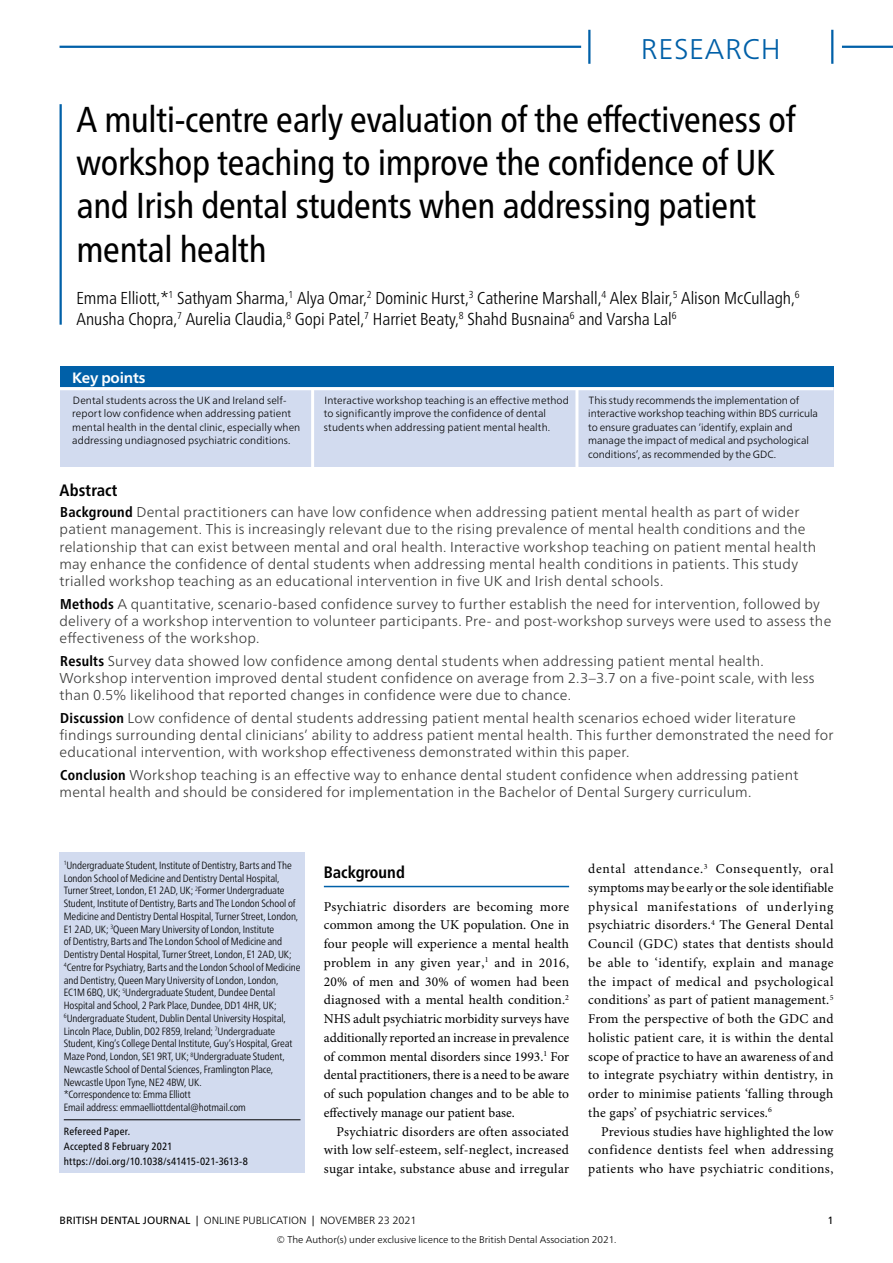
<style>
.page{position:relative;width:893px;height:1263px;background:#fff}
.page>*{position:absolute;margin:0;border:0;box-sizing:border-box;transform-origin:0 0}
.Title_3_Cnd_24pt{font:condensed 36px/43.2px "Frutiger Neue LT Pro";letter-spacing:-.01em;color:#000}
.t1{font:300 28.5px "Frutiger Neue LT Pro";letter-spacing:.025em;color:#0060a8}
.Author_1{font:300 condensed 17.25px/21px "Frutiger Neue LT Pro";color:#000}
.SectionHeading_1_MSS{font:700 condensed 16.5px "Frutiger Neue LT Pro";color:#000}
.Abstract_Heading_MSS{font:700 condensed 16.5px "Frutiger Neue LT Pro";letter-spacing:.01em;color:#000}
.Key_Points_Heading_x{font:700 15px "Frutiger Neue LT Pro";letter-spacing:-.01em;color:#fff}
.t2{font:300 14.25px/17.2px "Frutiger Neue LT Pro";letter-spacing:.015em;color:#3a3a39}
.Para_9pt_justified{font:13.5px/18.8px "Minion Pro";letter-spacing:.02em;color:#000;text-align:justify}
.Para_9pt_justified_1{font:13.5px/18.8px "Minion Pro";letter-spacing:-.005em;color:#000;text-align:justify}
.NoXML_Biography_MSS{font:300 condensed 10.5px/12.8px "Frutiger Neue LT Pro";letter-spacing:-.01em;color:#000}
.t3{font:300 10.5px/13.5px "Frutiger Neue LT Pro";letter-spacing:.005em;color:#000}
.NoXML_article_detail{font:condensed 10.5px "Frutiger Neue LT Pro";letter-spacing:.015em;color:#000}
.t4{font:10.5px "Frutiger Neue LT Pro";color:#000}
.t5{font:300 9.75px "Frutiger Neue LT Pro";color:#000}
.s1{font-family:"Frutiger Neue LT Pro Cn Rg 2";font-stretch:normal}
.s2{font-family:"Frutiger Neue LT Pro Light 2";font-weight:400}
.s3{font-weight:700;font-stretch:condensed;color:#000}
.s4{font-weight:400}
</style>
<div class="page">
<div style="left:60px;top:367px;width:773px;height:100px;background:#d2dbef"></div>
<hr style="left:60px;top:104px;width:2px;height:221px;background:#0060a8">
<hr style="left:324px;top:886px;width:245px;height:1px;background:#0060a8">
<div style="left:60px;top:367px;width:773px;height:20px;background:#0060a8"></div>
<hr style="left:60px;top:387px;width:773px;height:3px;background:#fff">
<div style="left:60px;top:852px;width:245px;height:321px;background:#d2dbef"></div>
<hr style="left:64px;top:1119px;width:236px;height:1px;background:#000">
<hr style="left:311px;top:389px;width:3px;height:89px;background:#fff">
<hr style="left:575px;top:389px;width:3px;height:89px;background:#fff">
<hr style="left:60px;top:46px;width:521px;height:2px;background:#0060a8">
<hr style="left:842px;top:46px;width:51px;height:2px;background:#0060a8">
<hr style="left:588px;top:30px;width:2px;height:34px;background:#0060a8">
<hr style="left:831px;top:30px;width:2px;height:34px;background:#0060a8">
<h2 class="t1" style="left:641px;top:32px;width:141px">RESEARCH</h2>
<p class="Title_3_Cnd_24pt" style="left:77px;top:98px;width:720px">A multi-centre early evaluation of the effectiveness of workshop teaching to improve the confidence of UK and Irish dental students when addressing patient <span class="s1">mental health</span></p>
<p class="Author_1" style="left:77px;top:287px;width:725px">Emma Elliott,*<sup>1</sup> Sathyam Sharma,<sup>1</sup> Alya Omar,<sup>2</sup> Dominic Hurst,<sup>3</sup> Catherine Marshall,<sup>4</sup> Alex Blair,<sup>5</sup> Alison McCullagh,<sup>6<br></sup>Anusha Chopra,<sup>7</sup> Aurelia Claudia,<sup>8</sup> Gopi Patel,<sup>7</sup> Harriet Beaty,<sup>8</sup> Shahd Busnaina<sup>6</sup> and Varsha Lal<sup>6</sup></p>
<p class="Key_Points_Heading_x" style="left:72px;top:369px;width:75px">Key points</p>
<p class="t3" style="left:72px;top:393px;width:230px"><span class="s2">Dental students across the UK and Ireland self&shy;</span>report low confidence when addressing patient mental health in the dental clinic, especially when addressing undiagnosed psychiatric conditions.</p>
<p class="t3" style="left:324px;top:393px;width:247px">Interactive workshop teaching is an effective method to significantly improve the confidence of dental students when addressing patient mental health.</p>
<p class="t3" style="left:588px;top:393px;width:231px">This study recommends the implementation of interactive workshop teaching within BDS curricula to ensure graduates can ‘identify, explain and manage the impact of medical and psychological conditions’, as recommended by the GDC.</p>
<p class="Abstract_Heading_MSS" style="left:60px;top:480px;width:59px">Abstract</p>
<p class="t2" style="left:60px;top:503px;width:758px"><span class="s3">Background</span> Dental practitioners can have low confidence when addressing patient mental health as part of wider patient management. This is increasingly relevant due to the rising prevalence of mental health conditions and the relationship that can exist between mental and oral health. Interactive workshop teaching on patient mental health may enhance the confidence of dental students when addressing mental health conditions in patients. This study trialled workshop teaching as an educational intervention in five UK and Irish dental schools.</p>
<p class="t2" style="left:60px;top:595px;width:773px"><span class="s3">Methods</span> A quantitative, scenario-based confidence survey to further establish the need for intervention, followed by delivery of a workshop intervention to volunteer participants. Pre- and post-workshop surveys were used to assess the effectiveness of the workshop.</p>
<p class="t2" style="left:60px;top:652px;width:757px"><span class="s3">Results</span> Survey data showed low confidence among dental students when addressing patient mental health.<br>Workshop intervention improved dental student confidence on average from 2.3–3.7 on a five-point scale, with less than 0.5% likelihood that reported changes in confidence were due to chance.</p>
<p class="t2" style="left:60px;top:709px;width:775px"><span class="s3">Discussion</span> Low confidence of dental students addressing patient mental health scenarios echoed wider literature findings surrounding dental clinicians’ ability to address patient mental health. This further demonstrated the need for educational intervention, with workshop effectiveness demonstrated within this paper.</p>
<p class="t2" style="left:60px;top:766px;width:741px"><span class="s3">Conclusion</span> Workshop teaching is an effective way to enhance dental student confidence when addressing patient mental health and should be considered for implementation in the Bachelor of Dental Surgery curriculum.</p>
<p class="NoXML_Biography_MSS" style="left:64px;top:859px;width:238px"><sup>1</sup>Undergraduate Student, Institute of Dentistry, Barts and The London School of Medicine and Dentistry Dental Hospital, Turner Street, London, E1 2AD, UK; <sup>2</sup>Former Undergraduate Student, Institute of Dentistry, Barts and The London School of Medicine and Dentistry Dental Hospital, Turner Street, London, E1 2AD, UK; <sup>3</sup>Queen Mary University of London, Institute<br>of Dentistry, Barts and The London School of Medicine and Dentistry Dental Hospital, Turner Street, London, E1 2AD, UK; <sup>4</sup>Centre for Psychiatry, Barts and the London School of Medicine and Dentistry, Queen Mary University of London, London, EC1M 6BQ, UK; <sup>5</sup>Undergraduate Student, Dundee Dental Hospital and School, 2 Park Place, Dundee, DD1 4HR, UK; <sup>6</sup>Undergraduate Student, Dublin Dental University Hospital, Lincoln Place, Dublin, D02 F859, Ireland; <sup>7</sup>Undergraduate Student, King’s College Dental Institute, Guy’s Hospital, Great Maze Pond, London, SE1 9RT, UK; <sup>8</sup>Undergraduate Student, Newcastle School of Dental Sciences, Framlington Place, Newcastle Upon Tyne, NE2 4BW, UK.<br>*Correspondence to: Emma Elliott<br>Email address: emmaelliottdental@hotmail.com</p>
<p class="NoXML_article_detail" style="left:64px;top:1125px;width:68px">Refereed Paper.</p>
<p class="NoXML_article_detail" style="left:64px;top:1140px;width:110px">Accepted 8 February 2021</p>
<p class="NoXML_article_detail" style="left:64px;top:1155px;width:186px">https://doi.org/10.1038/s41415-021-3613-8</p>
<p class="SectionHeading_1_MSS" style="left:324px;top:862px;width:82px">Background</p>
<p class="Para_9pt_justified_1" style="left:324px;top:897px;width:247px">Psychiatric disorders are becoming more common among the UK population. One in four people will experience a mental health problem in any given year,<sup>1</sup> and in 2016, 20% of men and 30% of women had been diagnosed with a mental health condition.<sup>2<br></sup>NHS adult psychiatric morbidity surveys have additionally reported an increase in prevalence of common mental disorders since 1993.<sup>1</sup> For dental practitioners, there is a need to be aware of such population changes and to be able to effectively manage our patient base.</p>
<p class="Para_9pt_justified" style="left:324px;top:1122px;width:247px;text-indent:13px">Psychiatric disorders are often associated with low self-esteem, self-neglect, increased sugar intake, substance abuse and irregular</p>
<p class="Para_9pt_justified" style="left:588px;top:860px;width:247px">dental attendance.<sup>3</sup> Consequently, oral symptoms may be early or the sole identifiable physical manifestations of underlying psychiatric disorders.<sup>4</sup> The General Dental Council (GDC) states that dentists should be able to ‘identify, explain and manage the impact of medical and psychological conditions’ as part of patient management.<sup>5<br></sup>From the perspective of both the GDC and holistic patient care, it is within the dental scope of practice to have an awareness of and to integrate psychiatry within dentistry, in order to minimise patients ‘falling through the gaps’ of psychiatric services.<sup>6</sup></p>
<p class="Para_9pt_justified" style="left:588px;top:1122px;width:247px;text-indent:13px">Previous studies have highlighted the low confidence dentists feel when addressing patients who have psychiatric conditions,</p>
<p class="t3" style="left:60px;top:1214px;width:359px"><span class="s4">BRITISH DENTAL JOURNAL |</span> ONLINE PUBLICATION <span class="s4">|</span> NOVEMBER 23 2021</p>
<p class="t4" style="left:827px;top:1214px;width:8px">1</p>
<p class="t5" style="left:276px;top:1234px;width:342px">© The Author(s) under exclusive licence to the British Dental Association 2021.</p>
</div>
